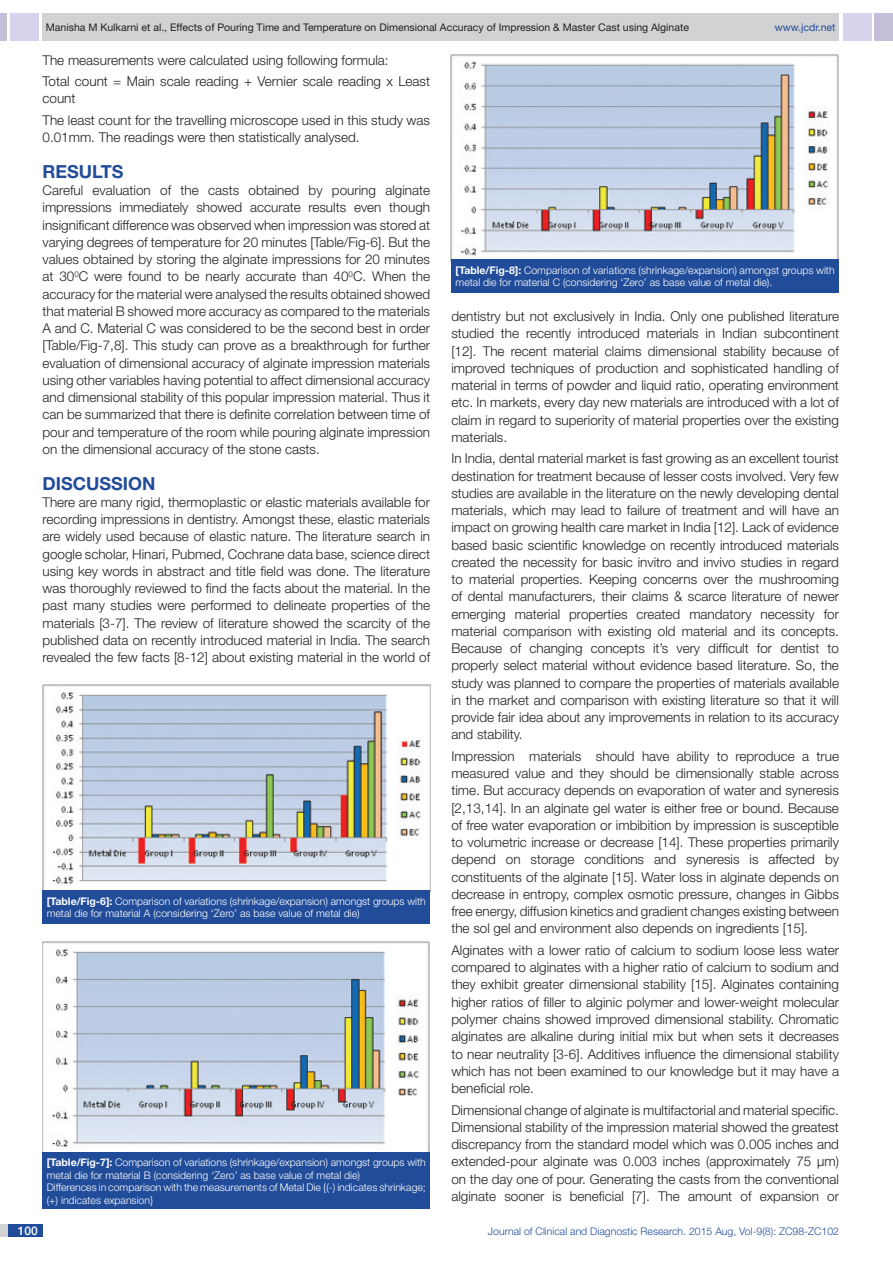
<style>
.page{position:relative;width:893px;height:1263px;background:#fff}
.page>*{position:absolute;margin:0;border:0;box-sizing:border-box;transform-origin:0 0}
.Heading{font:700 18px "Helvetica Neue";color:#214c99}
.Body_text{font:300 13.5px/17.2px "Helvetica Neue";color:#231f20;text-align:justify}
.t1{font:500 12px "Helvetica Neue";color:#fff}
.Table_text{font:300 10.5px/12.6px "Helvetica Neue";color:#fff}
.t2{font:10.5px "Helvetica Neue";color:#231f20}
.t3{font:300 10.5px "Helvetica Neue";color:#214c99}
.t4{font:10.5px "Helvetica Neue";color:#214c99}
.s1{font-weight:700}
</style>
<div class="page">
<div style="left:0;top:13px;width:7px;height:28px;background:#c3bfd8"></div>
<div style="left:10px;top:13px;width:29px;height:28px;background:#d9d2ec"></div>
<div style="left:43px;top:13px;width:796px;height:28px;background:#d1d2d4"></div>
<div style="left:875px;top:13px;width:18px;height:28px;background:#c3bfd8"></div>
<div style="left:843px;top:13px;width:29px;height:28px;background:#d9d2ec"></div>
<div style="left:0;top:1224px;width:43px;height:13px;background:#d1d2d4"></div>
<div style="left:8px;top:1224px;width:35px;height:13px;background:#214c99"></div>
<img style="left:43px;top:684px;width:387px;height:206px">
<div style="left:43px;top:890px;width:387px;height:33px;background:#214c99"></div>
<img style="left:43px;top:942px;width:387px;height:210px">
<div style="left:43px;top:1152px;width:387px;height:57px;background:#214c99"></div>
<img style="left:450px;top:54px;width:389px;height:208px">
<div style="left:451px;top:260px;width:388px;height:33px;background:#214c99"></div>
<p class="t2" style="left:46px;top:21px;width:645px">Manisha M Kulkarni et al., Effects of Pouring Time and Temperature on Dimensional Accuracy of Impression &amp; Master Cast using Alginate</p>
<p class="t4" style="left:775px;top:21px;width:62px">www.jcdr.net</p>
<p class="Body_text" style="left:43px;top:51px;width:348px">The measurements were calculated using following formula:</p>
<p class="Body_text" style="left:43px;top:72px;width:389px">Total count = Main scale reading + Vernier scale reading x Least count</p>
<p class="Body_text" style="left:43px;top:111px;width:389px">The least count for the travelling microscope used in this study was<br>0.01mm. The readings were then statistically analysed.</p>
<p class="Heading" style="left:43px;top:160px;width:83px">RESULTS</p>
<p class="Body_text" style="left:43px;top:181px;width:389px">Careful evaluation of the casts obtained by pouring alginate impressions immediately showed accurate results even though insignificant difference was observed when impression was stored at varying degrees of temperature for 20 minutes [Table/Fig-6]. But the values obtained by storing the alginate impressions for 20 minutes at 30<sup>0</sup>C were found to be nearly accurate than 40<sup>0</sup>C. When the accuracy for the material were analysed the results obtained showed that material B showed more accuracy as compared to the materials A and C. Material C was considered to be the second best in order [Table/Fig-7,8]. This study can prove as a breakthrough for further evaluation of dimensional accuracy of alginate impression materials using other variables having potential to affect dimensional accuracy and dimensional stability of this popular impression material. Thus it can be summarized that there is definite correlation between time of pour and temperature of the room while pouring alginate impression on the dimensional accuracy of the stone casts.</p>
<p class="Heading" style="left:43px;top:472px;width:115px">DISCUSSION</p>
<p class="Body_text" style="left:43px;top:493px;width:389px">There are many rigid, thermoplastic or elastic materials available for recording impressions in dentistry. Amongst these, elastic materials are widely used because of elastic nature. The literature search in google scholar, Hinari, Pubmed, Cochrane data base, science direct using key words in abstract and title field was done. The literature was thoroughly reviewed to find the facts about the material. In the past many studies were performed to delineate properties of the materials [3-7]. The review of literature showed the scarcity of the published data on recently introduced material in India. The search revealed the few facts [8-12] about existing material in the world of</p>
<p class="Table_text" style="left:47px;top:894px;width:381px"><span class="s1">[TABLE/FIG-6]:</span> Comparison of variations (shrinkage/expansion) amongst groups with metal die for material A (considering ‘Zero’ as base value of metal die)</p>
<p class="Table_text" style="left:47px;top:1156px;width:381px"><span class="s1">[TABLE/FIG-7]:</span> Comparison of variations (shrinkage/expansion) amongst groups with metal die for material B (considering ‘Zero’ as base value of metal die)</p>
<p class="Table_text" style="left:47px;top:1181px;width:381px">Differences in comparison with the measurements of Metal Die {(-) indicates shrinkage; (+) indicates expansion}</p>
<p class="Table_text" style="left:456px;top:264px;width:381px"><span class="s1">[TABLE/FIG-8]:</span> Comparison of variations (shrinkage/expansion) amongst groups with metal die for material C (considering ‘Zero’ as base value of metal die).</p>
<p class="Body_text" style="left:451px;top:307px;width:389px">dentistry but not exclusively in India. Only one published literature studied the recently introduced materials in Indian subcontinent [12]. The recent material claims dimensional stability because of improved techniques of production and sophisticated handling of material in terms of powder and liquid ratio, operating environment etc. In markets, every day new materials are introduced with a lot of claim in regard to superiority of material properties over the existing materials.</p>
<p class="Body_text" style="left:451px;top:450px;width:389px">In India, dental material market is fast growing as an excellent tourist destination for treatment because of lesser costs involved. Very few studies are available in the literature on the newly developing dental materials, which may lead to failure of treatment and will have an impact on growing health care market in India [12]. Lack of evidence based basic scientific knowledge on recently introduced materials created the necessity for basic invitro and invivo studies in regard to material properties. Keeping concerns over the mushrooming of dental manufacturers, their claims &amp; scarce literature of newer emerging material properties created mandatory necessity for material comparison with existing old material and its concepts.<br>Because of changing concepts it’s very difficult for dentist to properly select material without evidence based literature. So, the study was planned to compare the properties of materials available in the market and comparison with existing literature so that it will provide fair idea about any improvements in relation to its accuracy and stability.</p>
<p class="Body_text" style="left:451px;top:747px;width:389px">Impression materials should have ability to reproduce a true measured value and they should be dimensionally stable across time. But accuracy depends on evaporation of water and syneresis [2,13,14]. In an alginate gel water is either free or bound. Because of free water evaporation or imbibition by impression is susceptible to volumetric increase or decrease [14]. These properties primarily depend on storage conditions and syneresis is affected by constituents of the alginate [15]. Water loss in alginate depends on decrease in entropy, complex osmotic pressure, changes in Gibbs free energy, diffusion kinetics and gradient changes existing between the sol gel and environment also depends on ingredients [15].</p>
<p class="Body_text" style="left:451px;top:941px;width:389px">Alginates with a lower ratio of calcium to sodium loose less water compared to alginates with a higher ratio of calcium to sodium and they exhibit greater dimensional stability [15]. Alginates containing higher ratios of filler to alginic polymer and lower-weight molecular polymer chains showed improved dimensional stability. Chromatic alginates are alkaline during initial mix but when sets it decreases to near neutrality [3-6]. Additives influence the dimensional stability which has not been examined to our knowledge but it may have a beneficial role.</p>
<p class="Body_text" style="left:451px;top:1101px;width:389px">Dimensional change of alginate is multifactorial and material specific.<br>Dimensional stability of the impression material showed the greatest discrepancy from the standard model which was 0.005 inches and extended-pour alginate was 0.003 inches (approximately 75 μm) on the day one of pour. Generating the casts from the conventional alginate sooner is beneficial [7]. The amount of expansion or</p>
<p class="t1" style="left:18px;top:1223px;width:22px">100</p>
<p class="t3" style="left:488px;top:1225px;width:353px">Journal of Clinical and Diagnostic Research. 2015 Aug, Vol-9(8): ZC98-ZC102</p>
</div>
